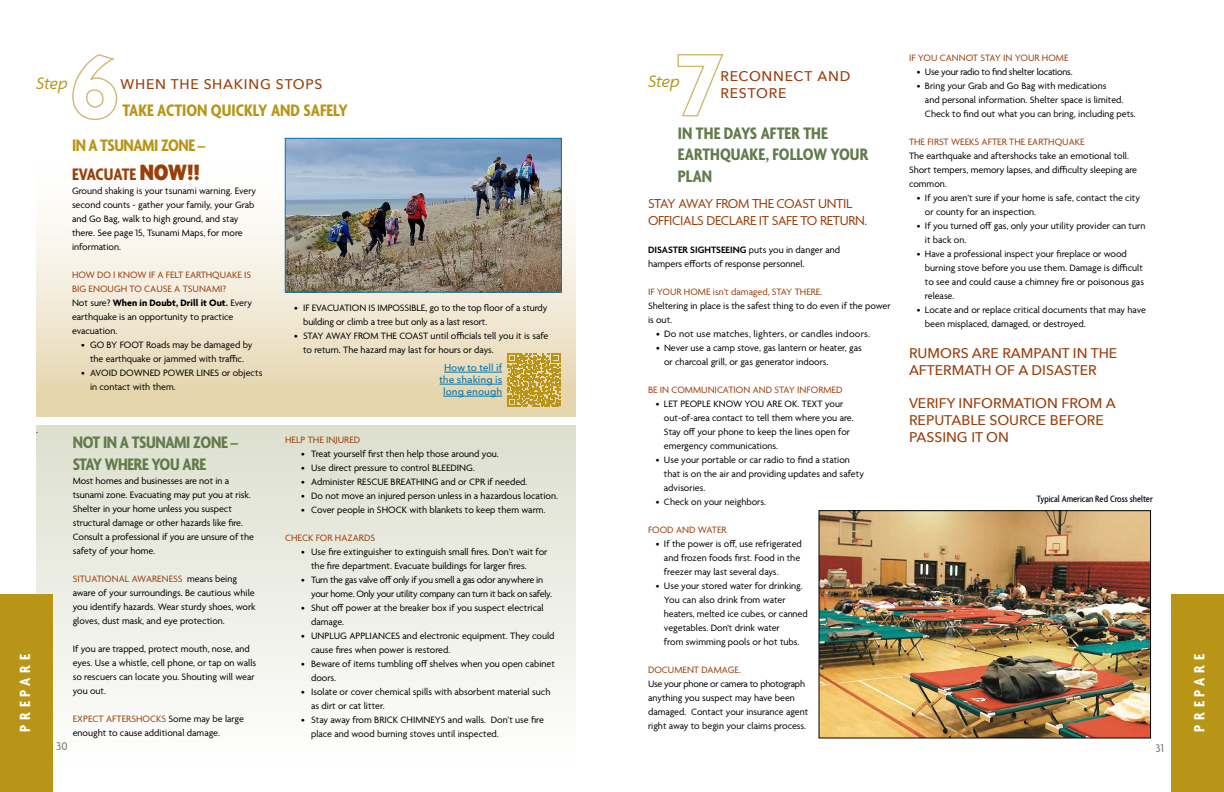
<style>
.page{position:relative;width:1224px;height:792px;background:#fff}
.page>*{position:absolute;margin:0;border:0;box-sizing:border-box;transform-origin:0 0}
.t1{font:700 condensed 18px/21.6px "Agenda";color:#627a4c}
.t2{font:700 condensed 18px/21.6px "Agenda";letter-spacing:-.02em;color:#627a4c}
.t3{font:700 condensed 18px/28.8px "Agenda";letter-spacing:-.025em;color:#b89517}
.t4{font:700 condensed 18px "Agenda";color:#b89517}
.t5{font:italic 18px "Agenda";letter-spacing:-.025em;color:#b89517}
.t6{font:700 condensed 16px "Agenda";letter-spacing:.3em;color:#fff}
.t7{font:500 14px/16.8px "Avenir Next";color:#9a3e0a}
.t8{font:14px/16.8px "Agenda";letter-spacing:-.025em;color:#9a3e0a}
.t9{font:500 14px/16.8px "Avenir Next";letter-spacing:.05em;color:#9a3e0a}
.t10{font:12px "Agenda";color:#6d6e71}
.t11{font:10px/14px "Agenda";color:#000}
.t12{font:10px "Agenda";color:#9a3e0a}
.t13{font:10px/14px "Agenda";letter-spacing:-.025em;color:#000}
.t14{font:500 10px/12px "Avenir Next";color:#0078b6;text-align:center}
.t15{font:500 condensed 10px "Agenda";color:#000}
.s1{color:#9a3e0a}
.s2{font-weight:900;font-size:24px;color:#9a3e0a}
.s3{font-weight:700}
.s4{font-weight:600}
</style>
<div class="page">
<div style="left:36px;top:130px;width:540px;height:286px;background:linear-gradient(to bottom,#fff,#e5d5af)"></div>
<div style="left:36px;top:425px;width:540px;height:349px;background:linear-gradient(to bottom,#dcdfce,#fffefe)"></div>
<div style="left:0;top:594px;width:52px;height:198px;background:#b89517"></div>
<div style="left:1172px;top:594px;width:52px;height:198px;background:#b89517"></div>
<svg style="left:72px;top:54px;width:46px;height:66px"></svg>
<svg style="left:677px;top:54px;width:47px;height:63px"></svg>
<svg style="left:507px;top:354px;width:53px;height:53px;background:#c4a741"></svg>
<hr style="left:444px;top:372px;width:58px;height:1px;background:#0078b6">
<hr style="left:440px;top:384px;width:62px;height:1px;background:#0078b6">
<hr style="left:443px;top:396px;width:59px;height:1px;background:#0078b6">
<img style="left:821px;top:513px;width:328px;height:223px">
<div style="left:819px;top:511px;width:332px;height:227px;border:1px solid #000"></div>
<img style="left:287px;top:140px;width:273px;height:150px">
<div style="left:285px;top:138px;width:277px;height:154px;border:1px solid #0078b6"></div>
<p class="t12" style="left:909px;top:53px;width:161px">IF YOU CANNOT STAY IN YOUR HOME</p>
<p class="t13" style="left:917px;top:66px;width:157px">• Use your radio to find shelter locations.</p>
<p class="t11" style="left:925px;top:80px;width:212px;text-indent:-8px">• Bring your Grab and Go Bag with medications<br>and personal information. Shelter space is limited.<br>Check to find out what you can bring, including pets.</p>
<p class="t12" style="left:909px;top:137px;width:177px">THE FIRST WEEKS AFTER THE EARTHQUAKE</p>
<p class="t11" style="left:909px;top:150px;width:230px">The earthquake and aftershocks take an emotional toll.<br>Short tempers, memory lapses, and difficulty sleeping are common.</p>
<p class="t11" style="left:925px;top:192px;width:217px;text-indent:-8px">• If you aren’t sure if your home is safe, contact the city or county for an inspection.</p>
<p class="t11" style="left:925px;top:220px;width:222px;text-indent:-8px">• If you turned off gas, only your utility provider can turn it back on.</p>
<p class="t11" style="left:925px;top:248px;width:221px;text-indent:-8px">• Have a professional inspect your fireplace or wood burning stove before you use them. Damage is difficult to see and could cause a chimney fire or poisonous gas release.</p>
<p class="t11" style="left:925px;top:304px;width:222px;text-indent:-8px">• Locate and or replace critical documents that may have been misplaced, damaged, or destroyed.</p>
<h3 class="t7" style="left:909px;top:344px;width:210px">RUMORS ARE RAMPANT IN THE<br>AFTERMATH OF A DISASTER</h3>
<h3 class="t7" style="left:909px;top:395px;width:208px">VERIFY INFORMATION FROM A<br>REPUTABLE SOURCE BEFORE<br>PASSING IT ON</h3>
<h3 class="t9" style="left:720px;top:67px;width:131px">RECONNECT AND<br>RESTORE</h3>
<h1 class="t5" style="left:648px;top:70px;width:33px">Step</h1>
<h1 class="t5" style="left:36px;top:72px;width:33px">Step</h1>
<h3 class="t9" style="left:121px;top:75px;width:204px">WHEN THE SHAKING STOPS</h3>
<h1 class="t4" style="left:122px;top:101px;width:227px">TAKE ACTION QUICKLY AND SAFELY</h1>
<h1 class="t1" style="left:678px;top:123px;width:192px">IN THE DAYS AFTER THE<br>EARTHQUAKE, FOLLOW YOUR<br>PLAN</h1>
<h1 class="t3" style="left:72px;top:132px;width:135px">IN A TSUNAMI ZONE –<br><span class="s1">EVACUATE</span> <span class="s2">NOW!!</span></h1>
<p class="t11" style="left:72px;top:184px;width:186px">Ground shaking is your tsunami warning. Every second counts - gather your family, your Grab and Go Bag, walk to high ground, and stay there. See page 15, Tsunami Maps, for more information.</p>
<p class="t11" style="left:72px;top:268px;width:182px"><span class="s1">HOW DO I KNOW IF A FELT EARTHQUAKE IS<br>BIG ENOUGH TO CAUSE A TSUNAMI?<br></span>Not sure? <span class="s3">When in Doubt, Drill it Out.</span> Every earthquake is an opportunity to practice evacuation.</p>
<p class="t11" style="left:81px;top:338px;width:173px;text-align:center">• GO BY FOOT Roads may be damaged by the earthquake or jammed with traffic.</p>
<p class="t11" style="left:90px;top:366px;width:174px;text-indent:-9px">• AVOID DOWNED POWER LINES or objects in contact with them.</p>
<h3 class="t8" style="left:648px;top:196px;width:221px">STAY AWAY FROM THE COAST UNTIL<br>OFFICIALS DECLARE IT SAFE TO RETURN.</h3>
<p class="t11" style="left:648px;top:243px;width:194px"><span class="s4">DISASTER SIGHTSEEING</span> puts you in danger and hampers efforts of response personnel.</p>
<p class="t12" style="left:648px;top:286px;width:176px">IF YOUR HOME isn’t damaged, STAY THERE.</p>
<p class="t11" style="left:648px;top:299px;width:244px">Sheltering in place is the safest thing to do even if the power is out.</p>
<p class="t11" style="left:656px;top:327px;width:216px">• Do not use matches, lighters, or candles indoors.</p>
<p class="t11" style="left:664px;top:341px;width:199px;text-indent:-8px">• Never use a camp stove, gas lantern or heater, gas or charcoal grill, or gas generator indoors.</p>
<p class="t12" style="left:648px;top:384px;width:196px">BE IN COMMUNICATION AND STAY INFORMED</p>
<p class="t11" style="left:664px;top:397px;width:191px;text-indent:-8px">• LET PEOPLE KNOW YOU ARE OK. TEXT your out-of-area contact to tell them where you are.<br>Stay off your phone to keep the lines open for emergency communications.</p>
<p class="t11" style="left:664px;top:453px;width:202px;text-indent:-8px">• Use your portable or car radio to find a station that is on the air and providing updates and safety advisories.</p>
<p class="t11" style="left:656px;top:495px;width:112px">• Check on your neighbors.</p>
<p class="t12" style="left:648px;top:524px;width:80px">FOOD AND WATER</p>
<p class="t11" style="left:664px;top:537px;width:139px;text-indent:-8px">• If the power is off, use refrigerated and frozen foods first. Food in the freezer may last several days.</p>
<p class="t11" style="left:664px;top:579px;width:145px;text-indent:-8px">• Use your stored water for drinking.<br>You can also drink from water heaters, melted ice cubes, or canned vegetables. Don't drink water<br>from swimming pools or hot tubs.</p>
<p class="t12" style="left:648px;top:664px;width:95px">DOCUMENT DAMAGE.</p>
<p class="t11" style="left:648px;top:677px;width:162px">Use your phone or camera to photograph anything you suspect may have been damaged. Contact your insurance agent right away to begin your claims process.</p>
<p class="t11" style="left:303px;top:301px;width:246px;text-indent:-9px">• IF EVACUATION IS IMPOSSIBLE, go to the top floor of a sturdy building or climb a tree but only as a last resort.</p>
<p class="t11" style="left:303px;top:329px;width:247px;text-indent:-9px">• STAY AWAY FROM THE COAST until officials tell you it is safe to return. The hazard may last for hours or days.</p>
<p class="t14" style="left:440px;top:362px;width:64px">How to tell if the shaking is long enough</p>
<p class="t11" style="left:36px;top:423px;width:3px">.</p>
<p class="t12" style="left:285px;top:434px;width:77px">HELP THE INJURED</p>
<p class="t11" style="left:301px;top:447px;width:199px">• Treat yourself first then help those around you.</p>
<p class="t11" style="left:301px;top:461px;width:175px">• Use direct pressure to control BLEEDING.</p>
<p class="t11" style="left:301px;top:475px;width:228px">• Administer RESCUE BREATHING and or CPR if needed.</p>
<p class="t11" style="left:301px;top:489px;width:258px">• Do not move an injured person unless in a hazardous location.</p>
<p class="t11" style="left:301px;top:503px;width:246px">• Cover people in SHOCK with blankets to keep them warm.</p>
<p class="t12" style="left:285px;top:532px;width:91px">CHECK FOR HAZARDS</p>
<p class="t11" style="left:311px;top:545px;width:238px;text-indent:-10px">• Use fire extinguisher to extinguish small fires. Don’t wait for the fire department. Evacuate buildings for larger fires.</p>
<p class="t13" style="left:311px;top:573px;width:242px;text-indent:-10px">• Turn the gas valve off only if you smell a gas odor anywhere in your home. Only your utility company can turn it back on safely.</p>
<p class="t11" style="left:311px;top:601px;width:234px;text-indent:-10px">• Shut off power at the breaker box if you suspect electrical damage.</p>
<p class="t11" style="left:311px;top:629px;width:245px;text-indent:-10px">• UNPLUG APPLIANCES and electronic equipment. They could cause fires when power is restored.</p>
<p class="t11" style="left:311px;top:657px;width:245px;text-indent:-10px">• Beware of items tumbling off shelves when you open cabinet doors.</p>
<p class="t11" style="left:311px;top:685px;width:241px;text-indent:-10px">• Isolate or cover chemical spills with absorbent material such as dirt or cat litter.</p>
<p class="t11" style="left:311px;top:713px;width:234px;text-indent:-10px">• Stay away from BRICK CHIMNEYS and walls. Don’t use fire place and wood burning stoves until inspected.</p>
<h1 class="t2" style="left:73px;top:433px;width:167px">NOT IN A TSUNAMI ZONE –<br>STAY WHERE YOU ARE</h1>
<p class="t11" style="left:73px;top:474px;width:183px">Most homes and businesses are not in a tsunami zone. Evacuating may put you at risk.<br>Shelter in your home unless you suspect structural damage or other hazards like fire.<br>Consult a professional if you are unsure of the safety of your home.</p>
<p class="t11" style="left:73px;top:572px;width:185px"><span class="s1">SITUATIONAL AWARENESS</span> means being aware of your surroundings. Be cautious while you identify hazards. Wear sturdy shoes, work gloves, dust mask, and eye protection.</p>
<p class="t11" style="left:73px;top:642px;width:185px">If you are trapped, protect mouth, nose, and eyes. Use a whistle, cell phone, or tap on walls so rescuers can locate you. Shouting will wear you out.</p>
<p class="t11" style="left:73px;top:712px;width:173px"><span class="s1">EXPECT AFTERSHOCKS</span> Some may be large enought to cause additional damage.</p>
<p class="t15" style="left:1037px;top:494px;width:117px">Typical American Red Cross shelter</p>
<h2 class="t6" style="left:16px;top:732px;width:79px;rotate:-90deg">PREPARE</h2>
<h2 class="t6" style="left:1191px;top:732px;width:79px;rotate:-90deg">PREPARE</h2>
<p class="t10" style="left:56px;top:740px;width:13px">30</p>
<p class="t10" style="left:1156px;top:741px;width:10px">31</p>
</div>
